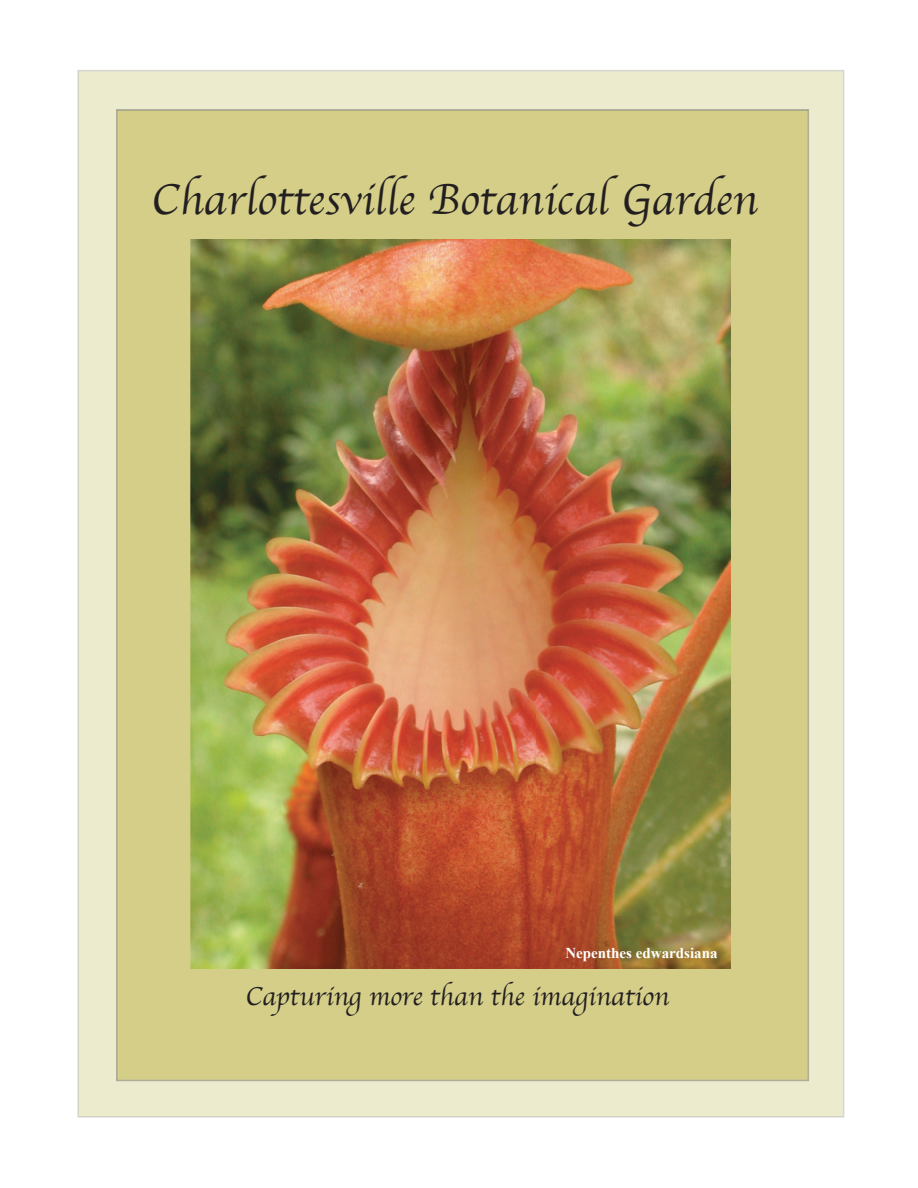
<style>
.page{position:relative;width:918px;height:1188px;background:#fff}
.page>*{position:absolute;margin:0;border:0;box-sizing:border-box;transform-origin:0 0}
.t1{font:45px "Apple Chancery";color:#231f20}
.t2{font:27px "Apple Chancery";color:#231f20}
.t3{font:700 15px "Times New Roman";color:#fff}
</style>
<div class="page">
<div style="left:78px;top:71px;width:766px;height:1046px;background:#edebce"></div>
<div style="left:117px;top:110px;width:691px;height:970px;background:#d4ce89"></div>
<img style="left:191px;top:240px;width:540px;height:729px">
<h1 class="t1" style="left:151px;top:164px;width:608px">Charlottesville Botanical Garden</h1>
<p class="t3" style="left:566px;top:943px;width:154px">Nepenthes edwardsiana</p>
<p class="t2" style="left:245px;top:975px;width:425px">Capturing more than the imagination</p>
</div>
